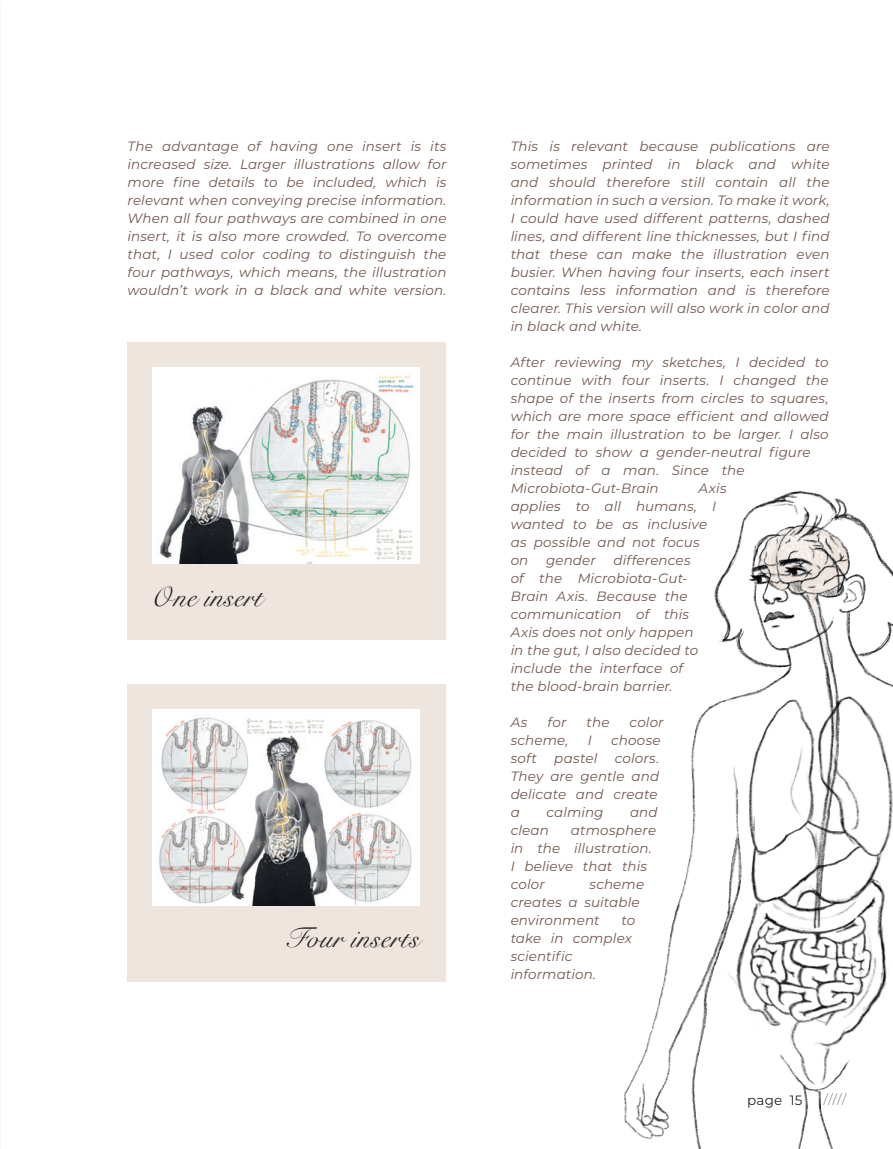
<style>
.page{position:relative;width:893px;height:1149px;background:#fff}
.page>*{position:absolute;margin:0;border:0;box-sizing:border-box;transform-origin:0 0}
._01_Running_text{font:28.5px "Snell Roundhand";letter-spacing:.02em;color:#231f20}
.t1{font:16.5px "Didot";color:#231f20}
._02_artistic_researc{font:italic 13.5px/18px "Montserrat";letter-spacing:.01em;color:#725750}
.t2{font:13.5px "Montserrat";letter-spacing:.015em;color:#231f20}
</style>
<div class="page">
<div style="left:127px;top:683px;width:319px;height:298px;background:#efe5df"></div>
<div style="left:152px;top:709px;width:268px;height:196px;background:#fff"></div>
<div style="left:127px;top:341px;width:319px;height:298px;background:#efe5df"></div>
<div style="left:152px;top:367px;width:268px;height:196px;background:#fff"></div>
<img style="left:159px;top:717px;width:253px;height:187px">
<img style="left:160px;top:375px;width:254px;height:188px">
<img style="left:624px;top:491px;width:269px;height:657px">
<p class="_02_artistic_researc" style="left:128px;top:136px;width:320px;text-align:justify">The advantage of having one insert is its increased size. Larger illustrations allow for more fine details to be included, which is relevant when conveying precise information.<br>When all four pathways are combined in one insert, it is also more crowded. To overcome that, I used color coding to distinguish the four pathways, which means, the illustration wouldn’t work in a black and white version.</p>
<p class="_01_Running_text" style="left:150px;top:574px;width:114px">One insert</p>
<p class="_01_Running_text" style="left:285px;top:915px;width:135px">Four inserts</p>
<p class="_02_artistic_researc" style="left:511px;top:136px;width:320px;text-align:justify">This is relevant because publications are sometimes printed in black and white and should therefore still contain all the information in such a version. To make it work, I could have used different patterns, dashed lines, and different line thicknesses, but I find that these can make the illustration even busier. When having four inserts, each insert contains less information and is therefore clearer. This version will also work in color and in black and white.</p>
<p class="_02_artistic_researc" style="left:511px;top:352px;width:320px">After reviewing my sketches, I decided to continue with four inserts. I changed the shape of the inserts from circles to squares, which are more space efficient and allowed for the main illustration to be larger. I also decided to show a gender-neutral figure instead of a man. Since the Microbiota-Gut-Brain</p>
<p class="_02_artistic_researc" style="left:511px;top:478px;width:218px;text-indent:188px">Axis applies to all humans, I wanted to be as inclusive<br>as possible and not focus<br>on</p>
<p class="_02_artistic_researc" style="left:511px;top:550px;width:189px;text-indent:103px">differences of the Microbiota-Gut-<br>Brain Axis. Because the communication of this<br>Axis does not only happen in the gut, I also decided to include the interface of the blood-brain barrier.</p>
<p class="_02_artistic_researc" style="left:511px;top:712px;width:18px">As</p>
<p class="_02_artistic_researc" style="left:548px;top:712px;width:20px">for</p>
<p class="_02_artistic_researc" style="left:587px;top:712px;width:24px">the</p>
<p class="_02_artistic_researc" style="left:630px;top:712px;width:36px">color</p>
<p class="_02_artistic_researc" style="left:511px;top:730px;width:59px">scheme,</p>
<p class="_02_artistic_researc" style="left:588px;top:730px;width:6px">I</p>
<p class="_02_artistic_researc" style="left:611px;top:730px;width:51px">choose</p>
<p class="_02_artistic_researc" style="left:511px;top:748px;width:28px">soft</p>
<p class="_02_artistic_researc" style="left:554px;top:748px;width:45px">pastel</p>
<p class="_02_artistic_researc" style="left:546px;top:550px;width:51px">gender</p>
<p class="_02_artistic_researc" style="left:511px;top:748px;width:150px;text-align:justify;text-indent:104px">colors.<br>They are gentle and delicate and create a</p>
<p class="_02_artistic_researc" style="left:546px;top:802px;width:59px">calming</p>
<p class="_02_artistic_researc" style="left:630px;top:802px;width:29px">and</p>
<p class="_02_artistic_researc" style="left:511px;top:820px;width:40px">clean</p>
<p class="_02_artistic_researc" style="left:511px;top:820px;width:147px;text-indent:60px">atmosphere in the illustration.<br>I believe that this color</p>
<p class="_02_artistic_researc" style="left:511px;top:874px;width:135px;text-indent:79px">scheme creates a suitable environment</p>
<p class="_02_artistic_researc" style="left:511px;top:910px;width:126px;text-indent:111px">to take in complex scientific information.</p>
<p class="t2" style="left:747px;top:1090px;width:57px">page 15</p>
<p class="t1" style="left:823px;top:1089px;width:25px">/////</p>
</div>
